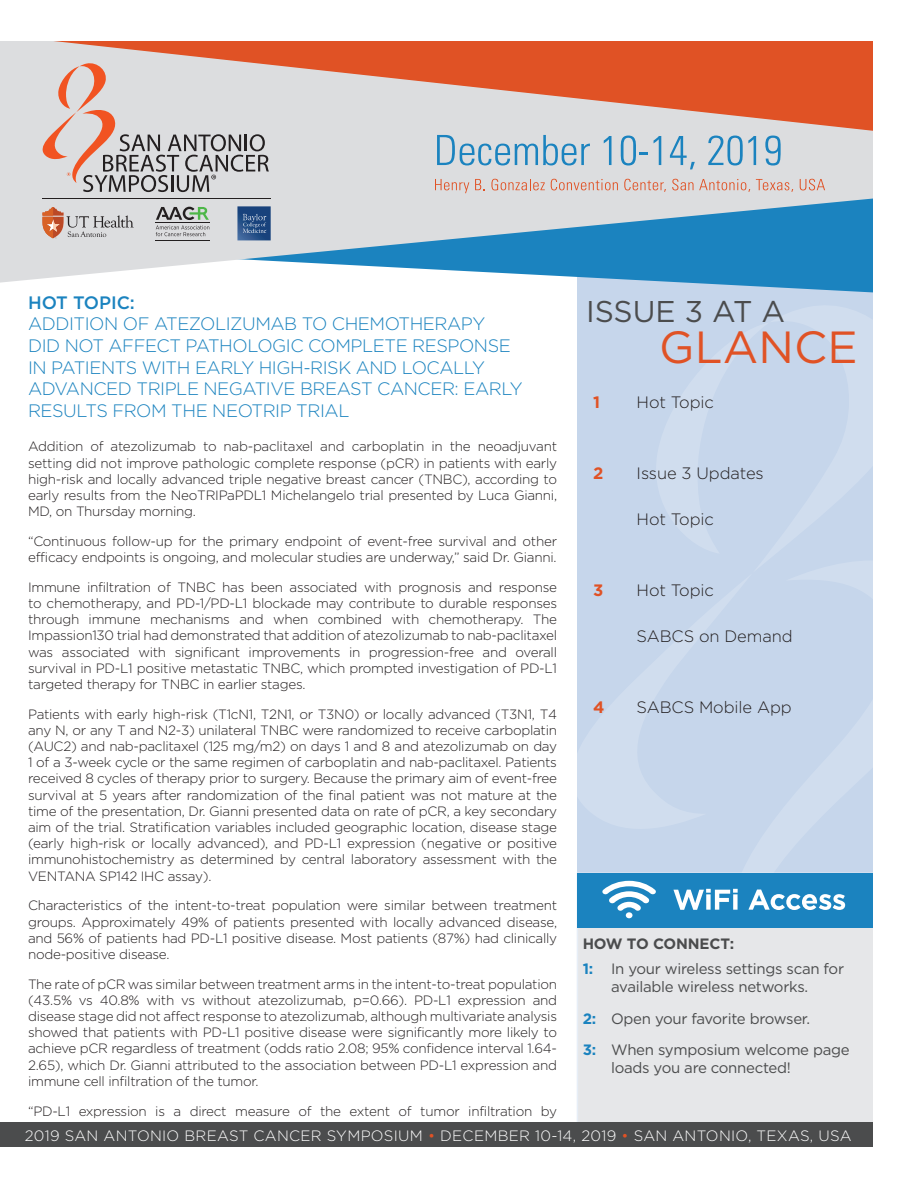
<style>
.page{position:relative;width:918px;height:1188px;background:#fff}
.page>*{position:absolute;margin:0;border:0;box-sizing:border-box;transform-origin:0 0}
.Content_Paragraphs{font:45px "Gotham";letter-spacing:.005em;color:#e05225}
.Content_Paragraphs-2{font:30px "Gotham";color:#4b4c4d}
.t1{font:300 18px/21.6px "Gotham";letter-spacing:-.025em;color:#1b83bf}
.Issue_at_a_Glance{font:300 16.5px "Gotham";letter-spacing:-.005em;color:#231f20}
.Issue_at_a_Glance-2{font:700 16.5px "Gotham";color:#e05225}
.Issue_at_a_Glance-3{font:15px/18px "Gotham";letter-spacing:-.02em;color:#4b4c4d;text-align:center}
.Content_Paragraphs-3{font:300 15px "Gotham";letter-spacing:.02em;color:#fff}
.Issue_at_a_Glance-4{font:700 15px "Gotham";letter-spacing:-.01em;color:#4b4c4d}
.Content_Paragraphs-4{font:300 13.5px/16.2px "Gotham";letter-spacing:-.02em;color:#231f20;text-align:justify}
.s1{font-weight:500}
.s2{font-weight:700;color:#1b83bf}
.s3{color:#e05225}
</style>
<div class="page">
<div style="left:577px;top:0;width:341px;height:1176px;background:#c6d6eb"></div>
<svg style="left:0;top:163px;width:873px;height:120px;fill:#dcdddf"></svg>
<svg style="left:0;top:40px;width:873px;height:123px"></svg>
<div style="left:577px;top:873px;width:296px;height:249px;background:#e6e7e9"></div>
<div style="left:0;top:1122px;width:876px;height:26px;background:#4b4c4d"></div>
<svg style="left:237px;top:206px;width:34px;height:34px"></svg>
<hr style="left:42px;top:199px;width:229px;height:1px;background:#231f20">
<hr style="left:156px;top:240px;width:54px;height:1px;background:#231f20">
<svg style="left:156px;top:207px;width:53px;height:29px"></svg>
<hr style="left:156px;top:223px;width:54px;height:1px;background:#231f20">
<svg style="left:36px;top:61px;width:233px;height:131px"></svg>
<svg style="left:42px;top:207px;width:92px;height:32px"></svg>
<div style="left:578px;top:874px;width:314px;height:54px;background:#1b83bf"></div>
<svg style="left:673px;top:889px;width:172px;height:21px"></svg>
<svg style="left:602px;top:881px;width:54px;height:37px"></svg>
<svg style="left:437px;top:135px;width:153px;height:30px"></svg>
<svg style="left:604px;top:136px;width:8px;height:29px"></svg>
<svg style="left:621px;top:136px;width:27px;height:30px"></svg>
<svg style="left:654px;top:136px;width:7px;height:29px"></svg>
<svg style="left:670px;top:136px;width:25px;height:33px"></svg>
<svg style="left:708px;top:136px;width:48px;height:30px"></svg>
<svg style="left:765px;top:136px;width:16px;height:30px"></svg>
<svg style="left:435px;top:179px;width:34px;height:14px"></svg>
<svg style="left:475px;top:179px;width:10px;height:11px"></svg>
<svg style="left:491px;top:179px;width:54px;height:11px"></svg>
<svg style="left:551px;top:179px;width:67px;height:11px"></svg>
<svg style="left:624px;top:179px;width:42px;height:13px"></svg>
<svg style="left:672px;top:179px;width:78px;height:13px"></svg>
<svg style="left:756px;top:179px;width:37px;height:13px"></svg>
<svg style="left:800px;top:179px;width:25px;height:11px"></svg>
<div style="left:0;top:0;width:914px;height:40px;background:#fff"></div>
<div style="left:873px;top:0;width:45px;height:1188px;background:#fff"></div>
<div style="left:0;top:1148px;width:914px;height:40px;background:#fff"></div>
<p class="t1" style="left:28px;top:291px;width:496px"><span class="s1">HOT TOPIC:<br></span>ADDITION OF ATEZOLIZUMAB TO CHEMOTHERAPY<br>DID NOT AFFECT PATHOLOGIC COMPLETE RESPONSE IN PATIENTS WITH EARLY HIGH-RISK AND LOCALLY ADVANCED TRIPLE NEGATIVE BREAST CANCER: EARLY RESULTS FROM THE NEOTRIP TRIAL</p>
<p class="Content_Paragraphs-4" style="left:28px;top:438px;width:531px">Addition of atezolizumab to nab-paclitaxel and carboplatin in the neoadjuvant setting did not improve pathologic complete response (pCR) in patients with early high-risk and locally advanced triple negative breast cancer (TNBC), according to early results from the NeoTRIPaPDL1 Michelangelo trial presented by Luca Gianni, MD, on Thursday morning.</p>
<p class="Content_Paragraphs-4" style="left:28px;top:533px;width:531px">“Continuous follow-up for the primary endpoint of event-free survival and other efficacy endpoints is ongoing, and molecular studies are underway,” said Dr. Gianni.</p>
<p class="Content_Paragraphs-4" style="left:28px;top:579px;width:531px">Immune infiltration of TNBC has been associated with prognosis and response to chemotherapy, and PD-1/PD-L1 blockade may contribute to durable responses through immune mechanisms and when combined with chemotherapy. The Impassion130 trial had demonstrated that addition of atezolizumab to nab-paclitaxel was associated with significant improvements in progression-free and overall survival in PD-L1 positive metastatic TNBC, which prompted investigation of PD-L1 targeted therapy for TNBC in earlier stages.</p>
<p class="Content_Paragraphs-4" style="left:28px;top:705px;width:531px">Patients with early high-risk (T1cN1, T2N1, or T3N0) or locally advanced (T3N1, T4 any N, or any T and N2-3) unilateral TNBC were randomized to receive carboplatin (AUC2) and nab-paclitaxel (125 mg/m2) on days 1 and 8 and atezolizumab on day 1 of a 3-week cycle or the same regimen of carboplatin and nab-paclitaxel. Patients received 8 cycles of therapy prior to surgery. Because the primary aim of event-free survival at 5 years after randomization of the final patient was not mature at the time of the presentation, Dr. Gianni presented data on rate of pCR, a key secondary aim of the trial. Stratification variables included geographic location, disease stage (early high-risk or locally advanced), and PD-L1 expression (negative or positive immunohistochemistry as determined by central laboratory assessment with the VENTANA SP142 IHC assay).</p>
<p class="Content_Paragraphs-4" style="left:28px;top:897px;width:531px">Characteristics of the intent-to-treat population were similar between treatment groups. Approximately 49% of patients presented with locally advanced disease, and 56% of patients had PD-L1 positive disease. Most patients (87%) had clinically node-positive disease.</p>
<p class="Content_Paragraphs-4" style="left:28px;top:975px;width:531px">The rate of pCR was similar between treatment arms in the intent-to-treat population (43.5% vs 40.8% with vs without atezolizumab, p=0.66). PD-L1 expression and disease stage did not affect response to atezolizumab, although multivariate analysis showed that patients with PD-L1 positive disease were significantly more likely to achieve pCR regardless of treatment (odds ratio 2.08; 95% confidence interval 1.64- 2.65), which Dr. Gianni attributed to the association between PD-L1 expression and immune cell infiltration of the tumor.</p>
<p class="Content_Paragraphs-4" style="left:28px;top:1102px;width:530px">“PD-L1 expression is a direct measure of the extent of tumor infiltration by</p>
<p class="Content_Paragraphs-2" style="left:586px;top:292px;width:201px">ISSUE 3 AT A</p>
<p class="Content_Paragraphs" style="left:659px;top:318px;width:200px">GLANCE</p>
<p class="Issue_at_a_Glance-2" style="left:593px;top:392px;width:8px">1</p>
<p class="Issue_at_a_Glance" style="left:637px;top:392px;width:79px">Hot Topic</p>
<p class="Issue_at_a_Glance-2" style="left:593px;top:462px;width:12px">2</p>
<p class="Issue_at_a_Glance" style="left:637px;top:462px;width:129px">Issue 3 Updates</p>
<p class="Issue_at_a_Glance" style="left:637px;top:509px;width:79px">Hot Topic</p>
<p class="Issue_at_a_Glance-2" style="left:593px;top:579px;width:12px">3</p>
<p class="Issue_at_a_Glance" style="left:637px;top:579px;width:79px">Hot Topic</p>
<p class="Issue_at_a_Glance" style="left:637px;top:626px;width:158px">SABCS on Demand</p>
<p class="Issue_at_a_Glance-2" style="left:593px;top:696px;width:13px">4</p>
<p class="Issue_at_a_Glance" style="left:637px;top:696px;width:157px">SABCS Mobile App</p>
<p class="Issue_at_a_Glance-4" style="left:583px;top:934px;width:153px">HOW TO CONNECT:</p>
<p class="Issue_at_a_Glance-3" style="left:583px;top:960px;width:263px"><span class="s2">1:</span> In your wireless settings scan for available wireless networks.</p>
<p class="Issue_at_a_Glance-3" style="left:583px;top:1009px;width:229px"><span class="s2">2:</span> Open your favorite browser.</p>
<p class="Issue_at_a_Glance-3" style="left:611px;top:1041px;width:240px;text-align:left;text-indent:-28px"><span class="s2">3:</span> When symposium welcome page loads you are connected!</p>
<p class="Content_Paragraphs-3" style="left:25px;top:1126px;width:829px">2019 SAN ANTONIO BREAST CANCER SYMPOSIUM <span class="s3">•</span> DECEMBER 10-14, 2019 <span class="s3">•</span> SAN ANTONIO, TEXAS, USA</p>
</div>
